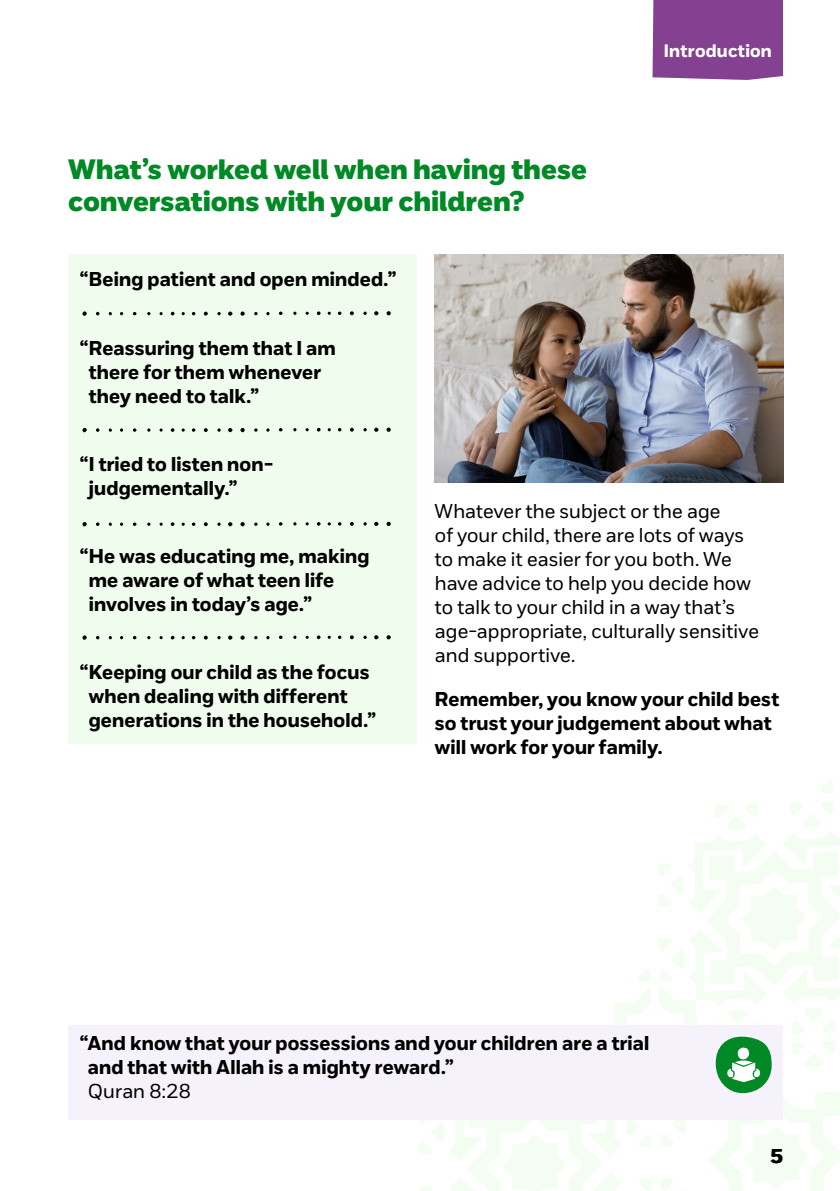
<style>
.page{position:relative;width:840px;height:1191px;background:#fff}
.page>*{position:absolute;margin:0;border:0;box-sizing:border-box;transform-origin:0 0}
.Standfirst_heading_2{font:28px/32px "NSPCC Headline";letter-spacing:.005em;color:#018926}
.Body_16_19{font:700 20px/24px "NSPCC";letter-spacing:.01em;color:#000}
.Body_16_19-2{font:20px/24px "NSPCC";letter-spacing:.005em;color:#000}
.Tip_Heading_16_19{font:700 20px/24px "NSPCC";letter-spacing:.01em;color:#000}
.Bullet_FINAL_Brush_1{font:700 20px "NSPCC";letter-spacing:.01em;color:#000}
.t1{font:700 18px "NSPCC";letter-spacing:.015em;color:#fff}
.s1{font-weight:400}
</style>
<div class="page">
<svg style="left:820px;top:780px;width:13px;height:12px"></svg>
<svg style="left:418px;top:1119px;width:233px;height:72px"></svg>
<svg style="left:614px;top:969px;width:36px;height:56px"></svg>
<div style="left:68px;top:254px;width:348px;height:490px;background:#f0fced"></div>
<div style="left:652px;top:0;width:130px;height:80px;background:#844191"></div>
<svg style="left:82px;top:311px;width:5px;height:5px"></svg>
<svg style="left:240px;top:311px;width:4px;height:5px"></svg>
<svg style="left:228px;top:311px;width:4px;height:5px"></svg>
<svg style="left:204px;top:312px;width:4px;height:4px"></svg>
<svg style="left:181px;top:312px;width:4px;height:3px"></svg>
<svg style="left:159px;top:312px;width:4px;height:3px"></svg>
<svg style="left:386px;top:311px;width:4px;height:4px"></svg>
<svg style="left:374px;top:311px;width:4px;height:4px"></svg>
<svg style="left:349px;top:311px;width:5px;height:4px"></svg>
<svg style="left:316px;top:311px;width:4px;height:4px"></svg>
<svg style="left:279px;top:311px;width:3px;height:4px"></svg>
<svg style="left:338px;top:311px;width:3px;height:4px"></svg>
<div style="left:68px;top:1025px;width:714px;height:94px;background:#f5f2fb"></div>
<svg style="left:658px;top:802px;width:181px;height:389px"></svg>
<svg style="left:82px;top:428px;width:5px;height:4px"></svg>
<svg style="left:240px;top:428px;width:4px;height:4px"></svg>
<svg style="left:228px;top:428px;width:4px;height:4px"></svg>
<svg style="left:204px;top:428px;width:4px;height:4px"></svg>
<svg style="left:171px;top:428px;width:3px;height:4px"></svg>
<svg style="left:96px;top:428px;width:3px;height:4px"></svg>
<svg style="left:133px;top:428px;width:3px;height:4px"></svg>
<svg style="left:192px;top:428px;width:3px;height:4px"></svg>
<svg style="left:120px;top:428px;width:3px;height:4px"></svg>
<svg style="left:181px;top:428px;width:4px;height:4px"></svg>
<svg style="left:159px;top:428px;width:4px;height:4px"></svg>
<svg style="left:386px;top:427px;width:4px;height:5px"></svg>
<svg style="left:374px;top:427px;width:4px;height:5px"></svg>
<svg style="left:349px;top:428px;width:5px;height:4px"></svg>
<svg style="left:82px;top:522px;width:5px;height:4px"></svg>
<svg style="left:240px;top:522px;width:4px;height:4px"></svg>
<svg style="left:228px;top:522px;width:4px;height:4px"></svg>
<svg style="left:204px;top:522px;width:4px;height:4px"></svg>
<svg style="left:171px;top:522px;width:3px;height:4px"></svg>
<svg style="left:96px;top:522px;width:3px;height:4px"></svg>
<svg style="left:133px;top:522px;width:3px;height:4px"></svg>
<svg style="left:192px;top:522px;width:3px;height:4px"></svg>
<svg style="left:120px;top:522px;width:3px;height:4px"></svg>
<svg style="left:181px;top:522px;width:4px;height:4px"></svg>
<svg style="left:159px;top:522px;width:4px;height:4px"></svg>
<svg style="left:386px;top:522px;width:4px;height:4px"></svg>
<svg style="left:374px;top:522px;width:4px;height:4px"></svg>
<svg style="left:350px;top:522px;width:4px;height:4px"></svg>
<svg style="left:316px;top:522px;width:4px;height:4px"></svg>
<svg style="left:82px;top:635px;width:5px;height:5px"></svg>
<svg style="left:240px;top:635px;width:4px;height:5px"></svg>
<svg style="left:228px;top:635px;width:4px;height:5px"></svg>
<svg style="left:204px;top:635px;width:4px;height:4px"></svg>
<svg style="left:159px;top:636px;width:4px;height:3px"></svg>
<svg style="left:386px;top:635px;width:4px;height:4px"></svg>
<svg style="left:374px;top:635px;width:4px;height:4px"></svg>
<svg style="left:349px;top:635px;width:5px;height:4px"></svg>
<svg style="left:316px;top:635px;width:4px;height:4px"></svg>
<svg style="left:338px;top:635px;width:3px;height:4px"></svg>
<img style="left:434px;top:254px;width:348px;height:228px">
<p class="Standfirst_heading_2" style="left:68px;top:153px;width:520px">What’s worked well when having these conversations with your children?</p>
<p class="Bullet_FINAL_Brush_1" style="left:79px;top:267px;width:318px">“Being patient and open minded.”</p>
<p class="Body_16_19" style="left:89px;top:335px;width:248px;text-indent:-9px">“Reassuring them that I am there for them whenever they need to talk.”</p>
<p class="Body_16_19" style="left:89px;top:451px;width:186px;text-indent:-9px">“I tried to listen non&shy;judgementally.”</p>
<p class="t1" style="left:663px;top:40px;width:110px">Introduction</p>
<p class="Body_16_19" style="left:89px;top:543px;width:282px;text-indent:-9px">“He was educating me, making me aware of what teen life involves in today’s age.”</p>
<p class="Body_16_19" style="left:89px;top:659px;width:288px;text-indent:-9px">“Keeping our child as the focus when dealing with different generations in the household.”</p>
<p class="Body_16_19-2" style="left:434px;top:498px;width:325px">Whatever the subject or the age<br>of your child, there are lots of ways to make it easier for you both. We have advice to help you decide how to talk to your child in a way that’s age-appropriate, culturally sensitive and supportive.</p>
<p class="Body_16_19" style="left:434px;top:686px;width:346px">Remember, you know your child best so trust your judgement about what will work for your family.</p>
<p class="Tip_Heading_16_19" style="left:88px;top:1031px;width:563px;text-indent:-8px">“And know that your possessions and your children are a trial and that with Allah is a mighty reward.”<br><span class="s1">Quran 8:28</span></p>
<p class="Tip_Heading_16_19" style="left:770px;top:1143px;width:14px">5</p>
</div>
